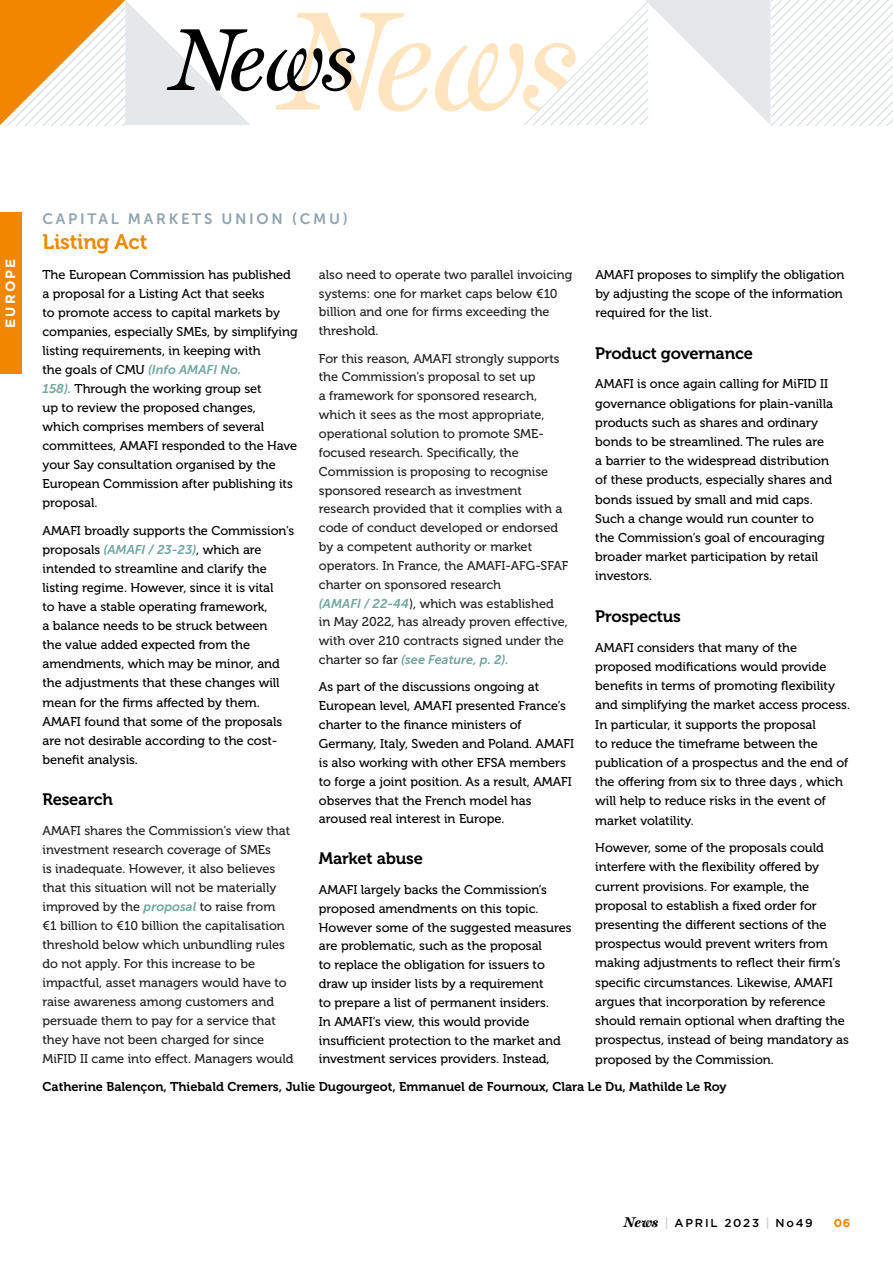
<style>
.page{position:relative;width:893px;height:1263px;background:#fff}
.page>*{position:absolute;margin:0;border:0;box-sizing:border-box;transform-origin:0 0}
.t1{font:21px "Museo For Dell 700";letter-spacing:-.01em;color:#f18700}
.t2{font:16.5px "Museo For Dell 700";letter-spacing:-.01em;color:#000}
.t3{font:15px "Museo Sans For Dell 700";letter-spacing:.18em;color:#91a5b0}
.t4{font:700 13.5px "Gotham";letter-spacing:.16em;color:#fff}
.t5{font:12.75px/19.2px "Museo For Dell 500";color:#000}
.t6{font:12.75px/18.9px "Museo For Dell 500";color:#222}
.t7{font:12.75px "Museo For Dell 700";color:#000}
.t8{font:italic 12.75px "Museo Sans 700";color:#72a7a0}
.t9{font:500 11.55px "Gotham";letter-spacing:.15em;color:#000}
.t10{font:700 11.55px "Gotham";color:#f18700}
.s1{font-family:"Museo Sans 700";font-style:italic;color:#72a7a0}
.s2{font-family:"Museo For Dell 500";font-style:normal;color:#222}
.s3{font-family:"Miller Text";font-weight:700;font-style:italic;font-size:14.25px}
.s4{font-family:"Museo For Dell 700";font-weight:400;font-size:12px;color:#d0d0d0}
</style>
<div class="page">
<svg style="left:0;top:0;width:893px;height:125px"></svg>
<div style="left:0;top:213px;width:21px;height:161px;background:#f18700"></div>
<p class="t4" style="left:1px;top:328px;width:71px;rotate:-90deg">EUROPE</p>
<p class="t3" style="left:43px;top:210px;width:307px">CAPITAL MARKETS UNION (CMU)</p>
<h1 class="t1" style="left:43px;top:230px;width:106px">Listing Act</h1>
<p class="t5" style="left:43px;top:265px;width:257px">The European Commission has published a proposal for a Listing Act that seeks<br>to promote access to capital markets by companies, especially SMEs, by simplifying listing requirements, in keeping with<br>the goals of CMU <span class="s1">(Info AMAFI No.<br>158).</span> Through the working group set<br>up to review the proposed changes,<br>which comprises members of several committees, AMAFI responded to the Have your Say consultation organised by the European Commission after publishing its proposal.</p>
<p class="t5" style="left:43px;top:521px;width:253px">AMAFI broadly supports the Commission’s proposals <span class="s1">(AMAFI / 23-23)</span>, which are intended to streamline and clarify the listing regime. However, since it is vital<br>to have a stable operating framework,<br>a balance needs to be struck between<br>the value added expected from the amendments, which may be minor, and the adjustments that these changes will mean for the firms affected by them.<br>AMAFI found that some of the proposals are not desirable according to the cost&shy;benefit analysis.</p>
<p class="t2" style="left:43px;top:790px;width:72px">Research</p>
<p class="t6" style="left:43px;top:821px;width:253px">AMAFI shares the Commission’s view that investment research coverage of SMEs<br>is inadequate. However, it also believes that this situation will not be materially improved by the <span class="s1">proposal</span> to raise from<br>€1 billion to €10 billion the capitalisation threshold below which unbundling rules do not apply. For this increase to be impactful, asset managers would have to raise awareness among customers and persuade them to pay for a service that they have not been charged for since MiFID II came into effect. Managers would</p>
<p class="t5" style="left:595px;top:265px;width:251px">AMAFI proposes to simplify the obligation by adjusting the scope of the information required for the list.</p>
<p class="t2" style="left:595px;top:344px;width:159px">Product governance</p>
<p class="t5" style="left:595px;top:375px;width:239px">AMAFI is once again calling for MiFID II governance obligations for plain-vanilla products such as shares and ordinary bonds to be streamlined. The rules are a barrier to the widespread distribution of these products, especially shares and bonds issued by small and mid caps.<br>Such a change would run counter to the Commission’s goal of encouraging broader market participation by retail investors.</p>
<p class="t2" style="left:595px;top:607px;width:87px">Prospectus</p>
<p class="t5" style="left:595px;top:638px;width:256px">AMAFI considers that many of the proposed modifications would provide benefits in terms of promoting flexibility and simplifying the market access process.<br>In particular, it supports the proposal<br>to reduce the timeframe between the publication of a prospectus and the end of the offering from six to three days , which will help to reduce risks in the event of market volatility.</p>
<p class="t5" style="left:595px;top:838px;width:255px">However, some of the proposals could interfere with the flexibility offered by current provisions. For example, the proposal to establish a fixed order for presenting the different sections of the prospectus would prevent writers from making adjustments to reflect their firm’s specific circumstances. Likewise, AMAFI argues that incorporation by reference should remain optional when drafting the prospectus, instead of being mandatory as proposed by the Commission.</p>
<p class="t7" style="left:43px;top:1079px;width:685px">Catherine Balençon, Thiebald Cremers, Julie Dugourgeot, Emmanuel de Fournoux, Clara Le Du, Mathilde Le Roy</p>
<p class="t6" style="left:319px;top:265px;width:255px">also need to operate two parallel invoicing systems: one for market caps below €10 billion and one for firms exceeding the threshold.</p>
<p class="t6" style="left:319px;top:349px;width:251px">For this reason, AMAFI strongly supports the Commission’s proposal to set up<br>a framework for sponsored research, which it sees as the most appropriate, operational solution to promote SME&shy;focused research. Specifically, the Commission is proposing to recognise sponsored research as investment research provided that it complies with a code of conduct developed or endorsed by a competent authority or market operators. In France, the AMAFI-AFG-SFAF charter on sponsored research<br><span class="s1">(AMAFI / 22-44</span>), which was established in May 2022, has already proven effective, with over 210 contracts signed under the</p>
<p class="t8" style="left:319px;top:653px;width:192px"><span class="s2">charter so far</span> (see Feature, p. 2).</p>
<p class="t5" style="left:319px;top:678px;width:257px">As part of the discussions ongoing at European level, AMAFI presented France’s charter to the finance ministers of Germany, Italy, Sweden and Poland. AMAFI is also working with other EFSA members to forge a joint position. As a result, AMAFI observes that the French model has aroused real interest in Europe.</p>
<p class="t2" style="left:319px;top:849px;width:105px">Market abuse</p>
<p class="t5" style="left:319px;top:880px;width:254px">AMAFI largely backs the Commission’s proposed amendments on this topic.<br>However some of the suggested measures are problematic, such as the proposal<br>to replace the obligation for issuers to draw up insider lists by a requirement<br>to prepare a list of permanent insiders.<br>In AMAFI’s view, this would provide insufficient protection to the market and investment services providers. Instead,</p>
<p class="t9" style="left:624px;top:1216px;width:190px"><span class="s3">News</span> <span class="s4">|</span> APRIL 2023 <span class="s4">|</span> No49</p>
<p class="t10" style="left:834px;top:1216px;width:18px">06</p>
</div>
